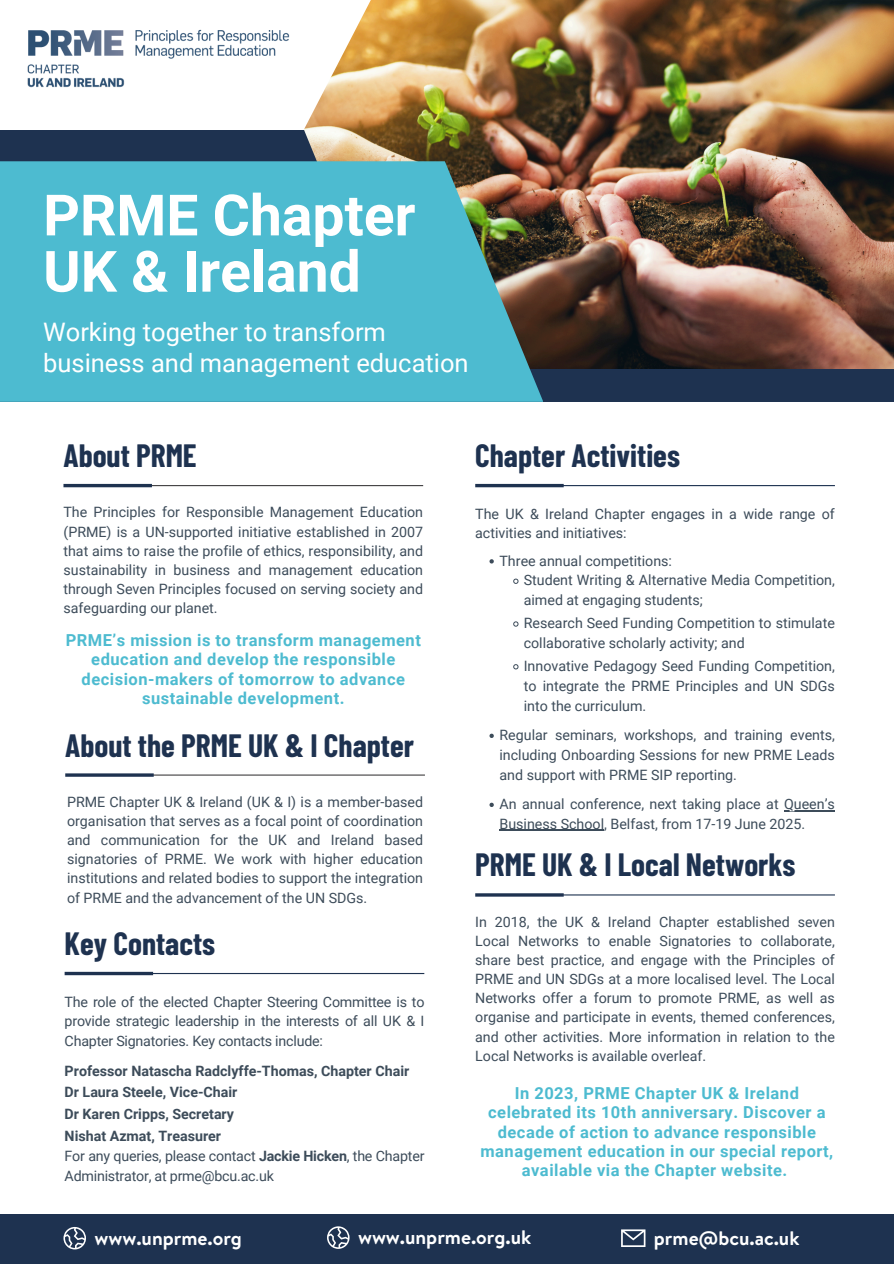
<style>
.page{position:relative;width:894px;height:1264px;background:#fff}
.page>*{position:absolute;margin:0;border:0;box-sizing:border-box;transform-origin:0 0}
.t1{font:700 57px/56.2px "Roboto";color:#fff}
.t2{font:700 31.5px "Barlow Condensed";color:#1e3250}
.t3{font:25.5px/30.3px "Roboto";color:#fff}
.t4{font:700 19.5px "Brandon Text";color:#fff}
.t5{font:700 16.5px/19.2px "Roboto";letter-spacing:.03em;color:#4dbbd0;text-align:center}
.t6{font:14.25px/19.2px "Roboto";color:#3d4c5a;text-align:justify}
.t7{font:700 14.25px "Roboto";color:#3d4c5a}
.s1{font-weight:700}
</style>
<div class="page">
<img style="left:289px;top:0;width:604px;height:369px">
<div style="left:0;top:369px;width:893px;height:33px;background:#1e3250"></div>
<svg style="left:0;top:130px;width:402px;height:31px;background:#454f5e"></svg>
<svg style="left:0;top:161px;width:543px;height:241px;background:#4fb1c1"></svg>
<div style="left:0;top:1213px;width:893px;height:50px;background:#1e3250"></div>
<svg style="left:63px;top:1226px;width:23px;height:23px"></svg>
<svg style="left:621px;top:1229px;width:24px;height:17px"></svg>
<svg style="left:327px;top:1226px;width:22px;height:22px"></svg>
<hr style="left:65px;top:485px;width:358px;height:1px;background:#414042">
<hr style="left:63px;top:484px;width:89px;height:3px;background:#1e3250">
<hr style="left:66px;top:972px;width:358px;height:2px;background:#1e3250">
<svg style="left:65px;top:971px;width:88px;height:4px"></svg>
<hr style="left:477px;top:485px;width:357px;height:1px;background:#1e3250">
<hr style="left:475px;top:484px;width:88px;height:3px;background:#1e3250">
<img style="left:27px;top:29px;width:262px;height:59px">
<svg style="left:489px;top:559px;width:4px;height:4px"></svg>
<svg style="left:513px;top:579px;width:5px;height:4px"></svg>
<svg style="left:513px;top:621px;width:5px;height:5px"></svg>
<svg style="left:513px;top:664px;width:5px;height:5px"></svg>
<svg style="left:489px;top:733px;width:4px;height:5px"></svg>
<svg style="left:489px;top:802px;width:4px;height:5px"></svg>
<hr style="left:783px;top:809px;width:51px;height:2px;background:#3d4c5a">
<hr style="left:499px;top:829px;width:105px;height:2px;background:#3d4c5a">
<hr style="left:477px;top:894px;width:357px;height:1px;background:#1e3250">
<hr style="left:475px;top:893px;width:88px;height:3px;background:#1e3250">
<hr style="left:67px;top:774px;width:358px;height:1px;background:#414042">
<hr style="left:65px;top:773px;width:89px;height:3px;background:#1e3250">
<h3 class="t1" style="left:43px;top:188px;width:373px">PRME Chapter<br>UK &amp; Ireland</h3>
<h1 class="t3" style="left:43px;top:317px;width:427px">Working together to transform business and management education</h1>
<p class="t2" style="left:63px;top:435px;width:135px">About PRME</p>
<h2 class="t6" style="left:63px;top:503px;width:361px">The Principles for Responsible Management Education (PRME) is a UN-supported initiative established in 2007 that aims to raise the profile of ethics, responsibility, and sustainability in business and management education through Seven Principles focused on serving society and safeguarding our planet.</h2>
<p class="t5" style="left:66px;top:631px;width:356px">PRME’s mission is to transform management education and develop the responsible decision-makers of tomorrow to advance sustainable development.</p>
<h4 class="t2" style="left:65px;top:725px;width:350px">About the PRME UK &amp; I Chapter</h4>
<p class="t6" style="left:67px;top:792px;width:357px">PRME Chapter UK &amp; Ireland (UK &amp; I) is a member-based organisation that serves as a focal point of coordination and communication for the UK and Ireland based signatories of PRME. We work with higher education institutions and related bodies to support the integration of PRME and the advancement of the UN SDGs.</p>
<h2 class="t2" style="left:65px;top:923px;width:152px">Key Contacts</h2>
<p class="t6" style="left:65px;top:991px;width:361px;line-height:20px">The role of the elected Chapter Steering Committee is to provide strategic leadership in the interests of all UK &amp; I Chapter Signatories. Key contacts include:</p>
<h6 class="t7" style="left:65px;top:1062px;width:346px">Professor Natascha Radclyffe-Thomas, Chapter Chair</h6>
<h6 class="t7" style="left:65px;top:1084px;width:174px">Dr Laura Steele, Vice-Chair</h6>
<h6 class="t7" style="left:65px;top:1106px;width:171px">Dr Karen Cripps, Secretary</h6>
<p class="t7" style="left:65px;top:1127px;width:158px">Nishat Azmat, Treasurer</p>
<p class="t6" style="left:65px;top:1146px;width:361px;line-height:20px">For any queries, please contact <span class="s1">Jackie Hicken</span>, the Chapter<br>Administrator, at prme@bcu.ac.uk</p>
<p class="t2" style="left:475px;top:435px;width:206px">Chapter Activities</p>
<p class="t6" style="left:475px;top:503px;width:361px;line-height:20px">The UK &amp; Ireland Chapter engages in a wide range of activities and initiatives:</p>
<p class="t6" style="left:499px;top:551px;width:174px">Three annual competitions:</p>
<p class="t6" style="left:523px;top:570px;width:312px;line-height:20px">Student Writing &amp; Alternative Media Competition, aimed at engaging students;</p>
<p class="t6" style="left:523px;top:613px;width:312px;line-height:20px">Research Seed Funding Competition to stimulate collaborative scholarly activity; and</p>
<p class="t6" style="left:523px;top:656px;width:312px;line-height:20px">Innovative Pedagogy Seed Funding Competition, to integrate the PRME Principles and UN SDGs into the curriculum.</p>
<h2 class="t6" style="left:499px;top:725px;width:337px;line-height:20px">Regular seminars, workshops, and training events, including Onboarding Sessions for new PRME Leads and support with PRME SIP reporting.</h2>
<p class="t6" style="left:499px;top:794px;width:337px">An annual conference, next taking place at Queen’s</p>
<p class="t6" style="left:499px;top:814px;width:307px">Business School, Belfast, from 17-19 June 2025.</p>
<p class="t2" style="left:475px;top:845px;width:322px">PRME UK &amp; I Local Networks</p>
<h4 class="t6" style="left:475px;top:912px;width:361px">In 2018, the UK &amp; Ireland Chapter established seven Local Networks to enable Signatories to collaborate, share best practice, and engage with the Principles of PRME and UN SDGs at a more localised level. The Local Networks offer a forum to promote PRME, as well as organise and participate in events, themed conferences, and other activities. More information in relation to the Local Networks is available overleaf.</h4>
<p class="t5" style="left:480px;top:1084px;width:354px">In 2023, PRME Chapter UK &amp; Ireland celebrated its 10th anniversary. Discover a decade of action to advance responsible management education in our special report, available via the Chapter website.</p>
<h2 class="t4" style="left:95px;top:1224px;width:149px">www.unprme.org</h2>
<p class="t4" style="left:358px;top:1223px;width:174px">www.unprme.org.uk</p>
<h2 class="t4" style="left:653px;top:1224px;width:147px">prme@bcu.ac.uk</h2>
</div>
